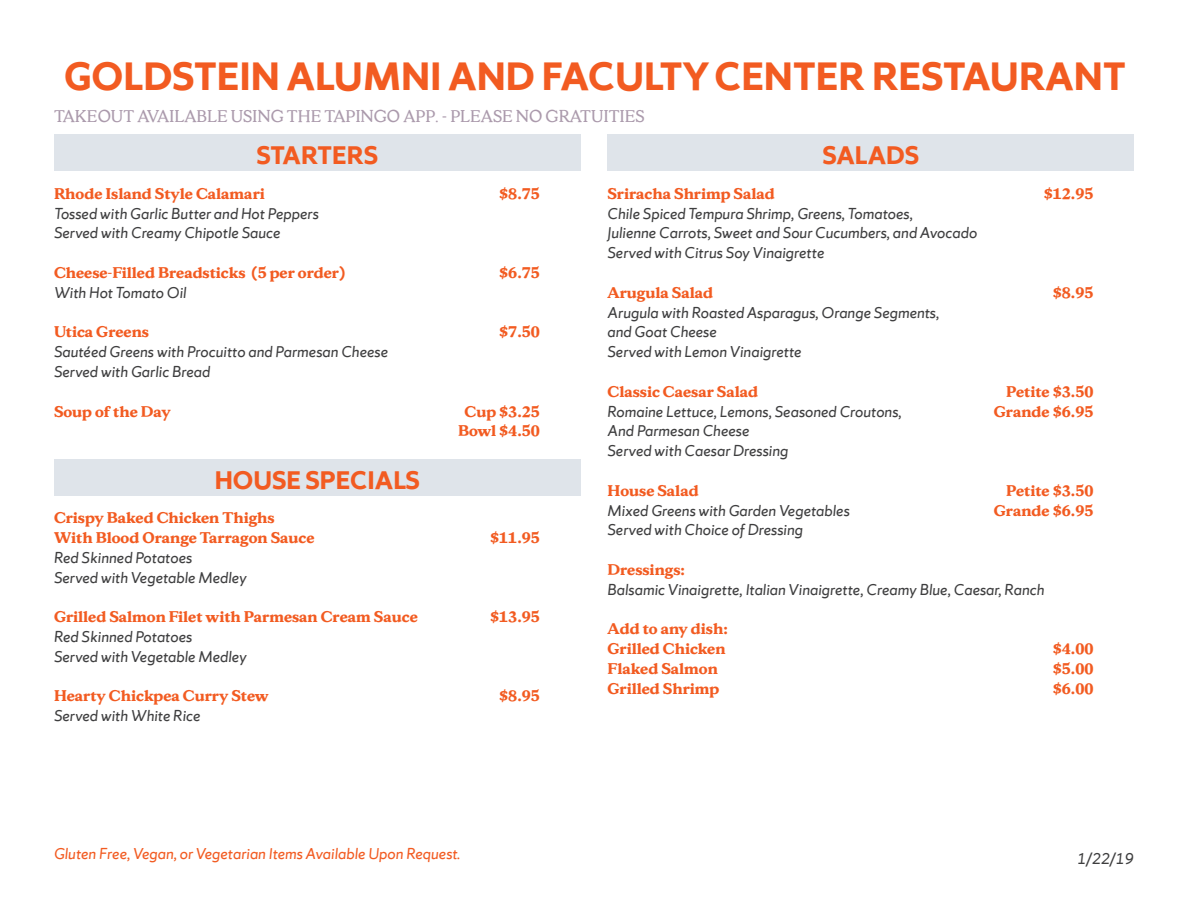
<style>
.page{position:relative;width:1188px;height:918px;background:#fff}
.page>*{position:absolute;margin:0;border:0;box-sizing:border-box;transform-origin:0 0}
.t1{font:700 42px "Sherman Sans";color:#f25b21}
.t2{font:700 27px "Sherman Sans";color:#f25b21}
.t3{font:18px "Sherman Serif";color:#ab9aac}
.t4{font:italic 16.5px "Sherman Sans";color:#3e3e3f}
.t5{font:700 16.5px "Sherman Serif";color:#f25b21}
.t6{font:italic 16.5px "Sherman Sans";color:#f25b21}
</style>
<div class="page">
<div style="left:54px;top:134px;width:526px;height:37px;background:#dfe4ea"></div>
<div style="left:54px;top:459px;width:526px;height:37px;background:#dfe4ea"></div>
<div style="left:608px;top:134px;width:526px;height:37px;background:#dfe4ea"></div>
<p class="t1" style="left:64px;top:50px;width:1063px">GOLDSTEIN ALUMNI AND FACULTY CENTER RESTAURANT</p>
<p class="t3" style="left:54px;top:105px;width:592px">TAKEOUT AVAILABLE USING THE TAPINGO APP. - PLEASE NO GRATUITIES</p>
<p class="t2" style="left:256px;top:138px;width:123px">STARTERS</p>
<p class="t5" style="left:54px;top:183px;width:212px">Rhode Island Style Calamari</p>
<p class="t5" style="left:499px;top:183px;width:42px">$8.75</p>
<p class="t4" style="left:54px;top:203px;width:266px">Tossed with Garlic Butter and Hot Peppers</p>
<p class="t4" style="left:54px;top:223px;width:228px">Served with Creamy Chipotle Sauce</p>
<p class="t5" style="left:54px;top:262px;width:293px">Cheese-Filled Breadsticks (5 per order)</p>
<p class="t5" style="left:499px;top:262px;width:42px">$6.75</p>
<p class="t4" style="left:54px;top:283px;width:134px">With Hot Tomato Oil</p>
<p class="t5" style="left:54px;top:322px;width:97px">Utica Greens</p>
<p class="t5" style="left:499px;top:322px;width:42px">$7.50</p>
<p class="t4" style="left:54px;top:342px;width:336px">Sautéed Greens with Procuitto and Parmesan Cheese</p>
<p class="t4" style="left:54px;top:362px;width:158px">Served with Garlic Bread</p>
<p class="t5" style="left:54px;top:401px;width:118px">Soup of the Day</p>
<p class="t5" style="left:464px;top:401px;width:77px">Cup $3.25</p>
<p class="t5" style="left:458px;top:421px;width:83px">Bowl $4.50</p>
<p class="t2" style="left:215px;top:463px;width:207px">HOUSE SPECIALS</p>
<p class="t5" style="left:54px;top:507px;width:222px">Crispy Baked Chicken Thighs</p>
<p class="t5" style="left:54px;top:527px;width:262px">With Blood Orange Tarragon Sauce</p>
<p class="t5" style="left:490px;top:527px;width:51px">$11.95</p>
<p class="t4" style="left:54px;top:548px;width:140px">Red Skinned Potatoes</p>
<p class="t4" style="left:54px;top:568px;width:194px">Served with Vegetable Medley</p>
<p class="t5" style="left:54px;top:606px;width:365px">Grilled Salmon Filet with Parmesan Cream Sauce</p>
<p class="t5" style="left:490px;top:606px;width:51px">$13.95</p>
<p class="t4" style="left:54px;top:627px;width:140px">Red Skinned Potatoes</p>
<p class="t4" style="left:54px;top:647px;width:194px">Served with Vegetable Medley</p>
<p class="t5" style="left:54px;top:686px;width:216px">Hearty Chickpea Curry Stew</p>
<p class="t5" style="left:499px;top:686px;width:42px">$8.95</p>
<p class="t4" style="left:54px;top:706px;width:148px">Served with White Rice</p>
<p class="t6" style="left:54px;top:844px;width:408px">Gluten Free, Vegan, or Vegetarian Items Available Upon Request.</p>
<p class="t2" style="left:822px;top:138px;width:98px">SALADS</p>
<p class="t5" style="left:608px;top:183px;width:169px">Sriracha Shrimp Salad</p>
<p class="t5" style="left:1044px;top:183px;width:51px">$12.95</p>
<p class="t4" style="left:608px;top:203px;width:307px">Chile Spiced Tempura Shrimp, Greens, Tomatoes,</p>
<p class="t4" style="left:608px;top:223px;width:371px">Julienne Carrots, Sweet and Sour Cucumbers, and Avocado</p>
<p class="t4" style="left:608px;top:243px;width:218px">Served with Citrus Soy Vinaigrette</p>
<p class="t5" style="left:608px;top:282px;width:107px">Arugula Salad</p>
<p class="t5" style="left:1053px;top:282px;width:42px">$8.95</p>
<p class="t4" style="left:608px;top:302px;width:333px">Arugula with Roasted Asparagus, Orange Segments,</p>
<p class="t4" style="left:608px;top:322px;width:111px">and Goat Cheese</p>
<p class="t4" style="left:608px;top:342px;width:196px">Served with Lemon Vinaigrette</p>
<p class="t5" style="left:608px;top:381px;width:152px">Classic Caesar Salad</p>
<p class="t5" style="left:1006px;top:381px;width:89px">Petite $3.50</p>
<p class="t4" style="left:608px;top:401px;width:296px">Romaine Lettuce, Lemons, Seasoned Croutons,</p>
<p class="t5" style="left:994px;top:401px;width:101px">Grande $6.95</p>
<p class="t4" style="left:608px;top:421px;width:144px">And Parmesan Cheese</p>
<p class="t4" style="left:608px;top:441px;width:182px">Served with Caesar Dressing</p>
<p class="t5" style="left:608px;top:480px;width:93px">House Salad</p>
<p class="t5" style="left:1006px;top:480px;width:89px">Petite $3.50</p>
<p class="t4" style="left:608px;top:500px;width:244px">Mixed Greens with Garden Vegetables</p>
<p class="t5" style="left:994px;top:500px;width:101px">Grande $6.95</p>
<p class="t4" style="left:608px;top:520px;width:197px">Served with Choice of Dressing</p>
<p class="t5" style="left:608px;top:559px;width:79px">Dressings:</p>
<p class="t4" style="left:608px;top:580px;width:439px">Balsamic Vinaigrette, Italian Vinaigrette, Creamy Blue, Caesar, Ranch</p>
<p class="t5" style="left:608px;top:619px;width:122px">Add to any dish:</p>
<p class="t5" style="left:608px;top:638px;width:120px">Grilled Chicken</p>
<p class="t5" style="left:1053px;top:638px;width:42px">$4.00</p>
<p class="t5" style="left:608px;top:658px;width:112px">Flaked Salmon</p>
<p class="t5" style="left:1053px;top:658px;width:42px">$5.00</p>
<p class="t5" style="left:608px;top:678px;width:113px">Grilled Shrimp</p>
<p class="t5" style="left:1053px;top:678px;width:42px">$6.00</p>
<p class="t4" style="left:1077px;top:849px;width:58px">1/22/19</p>
</div>
